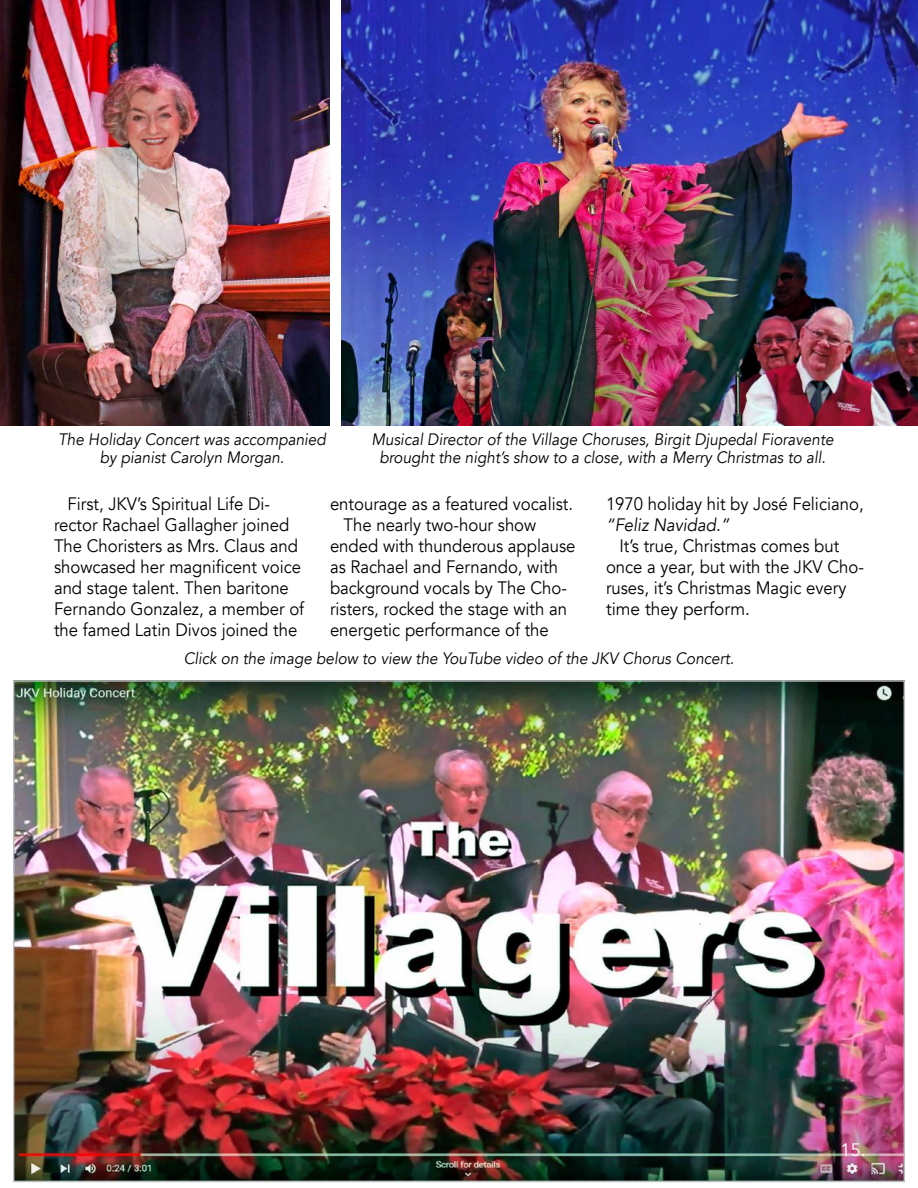
<style>
.page{position:relative;width:918px;height:1188px;background:#fff}
.page>*{position:absolute;margin:0;border:0;box-sizing:border-box;transform-origin:0 0}
.t1{font:18px/21px "Avenir";color:#000;scale:.93 1}
.t2{font:italic 18px "Avenir";color:#000;scale:.93 1}
.t3{font:18px "Avenir";color:#fff}
.t4{font:italic 16.5px/18px "Avenir";color:#000;text-align:center;scale:.93 1}
</style>
<div class="page">
<img style="left:15px;top:682px;width:888px;height:498px">
<img style="left:341px;top:0;width:577px;height:425px">
<img style="left:0;top:0;width:330px;height:425px">
<p class="t4" style="left:58px;top:431px;width:289px">The Holiday Concert was accompanied by pianist Carolyn Morgan.</p>
<p class="t4" style="left:372px;top:431px;width:498px">Musical Director of the Village Choruses, Birgit Djupedal Fioravente brought the night’s show to a close, with a Merry Christmas to all.</p>
<p class="t1" style="left:54px;top:494px;width:271px;text-indent:14px">First, JKV’s Spiritual Life Di&shy;rector Rachael Gallagher joined<br>The Choristers as Mrs. Claus and showcased her magnificent voice and stage talent. Then baritone<br>Fernando Gonzalez, a member of the famed Latin Divos joined the</p>
<p class="t1" style="left:330px;top:494px;width:263px">entourage as a featured vocalist.</p>
<p class="t1" style="left:344px;top:515px;width:209px">The nearly two-hour show</p>
<p class="t1" style="left:330px;top:536px;width:266px">ended with thunderous applause</p>
<p class="t1" style="left:330px;top:557px;width:247px">as Rachael and Fernando, with</p>
<p class="t1" style="left:330px;top:578px;width:256px">background vocals by The Cho-</p>
<p class="t1" style="left:330px;top:599px;width:256px">risters, rocked the stage with an</p>
<p class="t1" style="left:330px;top:620px;width:237px">energetic performance of the</p>
<p class="t1" style="left:606px;top:494px;width:279px">1970 holiday hit by José Feliciano,</p>
<p class="t2" style="left:606px;top:515px;width:134px">“Feliz Navidad.”</p>
<p class="t1" style="left:606px;top:536px;width:279px;text-indent:14px">It’s true, Christmas comes but once a year, but with the JKV Cho&shy;ruses, it’s Christmas Magic every time they perform.</p>
<p class="t4" style="left:184px;top:649px;width:593px">Click on the image below to view the YouTube video of the JKV Chorus Concert.</p>
<p class="t3" style="left:841px;top:1139px;width:27px">15.</p>
</div>
